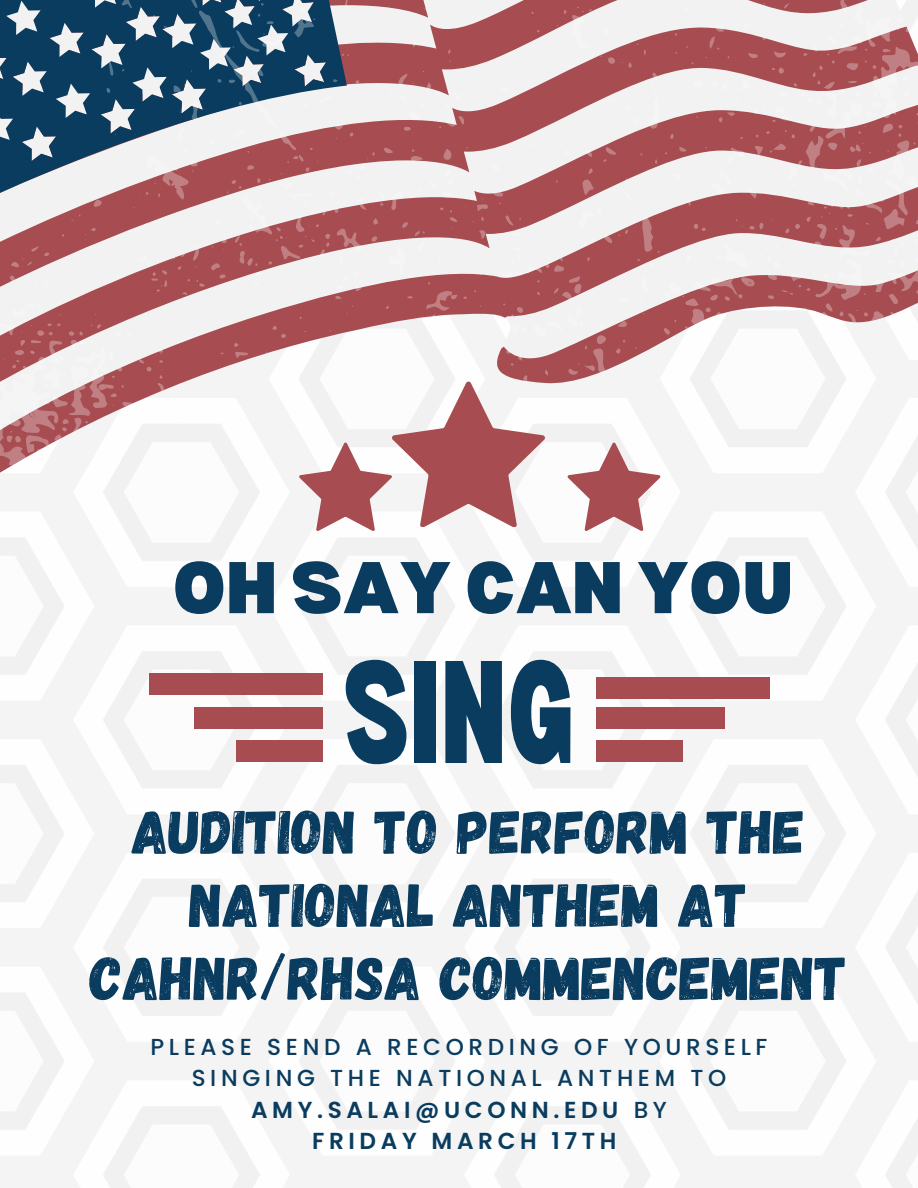
<style>
.page{position:relative;width:918px;height:1188px;background:#fff}
.page>*{position:absolute;margin:0;border:0;box-sizing:border-box;transform-origin:0 0}
.t1{font:900 condensed 142.8px "Bernoru";color:#0a3c5f}
.t2{font:900 71.55px "Bernoru";color:#0a3c5f}
.t3{font:61.2px/73.2px "Gagalin";color:#0a3c5f;text-align:center}
.t4{font:500 23.1px/31.5px "Poppins";letter-spacing:.2em;color:#0a3c5f;text-align:center}
.s1{font-weight:600}
</style>
<div class="page">
<img style="left:0;top:507px;width:918px;height:681px">
<svg style="left:546px;top:0;width:372px;height:507px;fill:#f2f2f2"></svg>
<div style="left:149px;top:673px;width:174px;height:22px;background:#a74c50"></div>
<div style="left:596px;top:677px;width:173px;height:21px;background:#a74c50"></div>
<div style="left:194px;top:707px;width:129px;height:22px;background:#a74c50"></div>
<div style="left:596px;top:707px;width:128px;height:22px;background:#a74c50"></div>
<div style="left:236px;top:740px;width:87px;height:21px;background:#a74c50"></div>
<div style="left:596px;top:740px;width:87px;height:21px;background:#a74c50"></div>
<svg style="left:568px;top:443px;width:93px;height:88px"></svg>
<svg style="left:0;top:0;width:546px;height:531px"></svg>
<h2 class="t2" style="left:173px;top:547px;width:622px">OH SAY CAN YOU</h2>
<h1 class="t1" style="left:343px;top:630px;width:234px">SING</h1>
<h3 class="t3" style="left:90px;top:792px;width:759px">AUDITION TO PERFORM THE<br>NATIONAL ANTHEM AT<br>CAHNR/RHSA COMMENCEMENT</h3>
<p class="t4" style="left:150px;top:1031px;width:619px">PLEASE SEND A RECORDING OF YOURSELF<br>SINGING THE NATIONAL ANTHEM TO<br><span class="s1">AMY.SALAI@UCONN.EDU</span> BY<br><span class="s1">FRIDAY MARCH 17TH</span></p>
</div>
